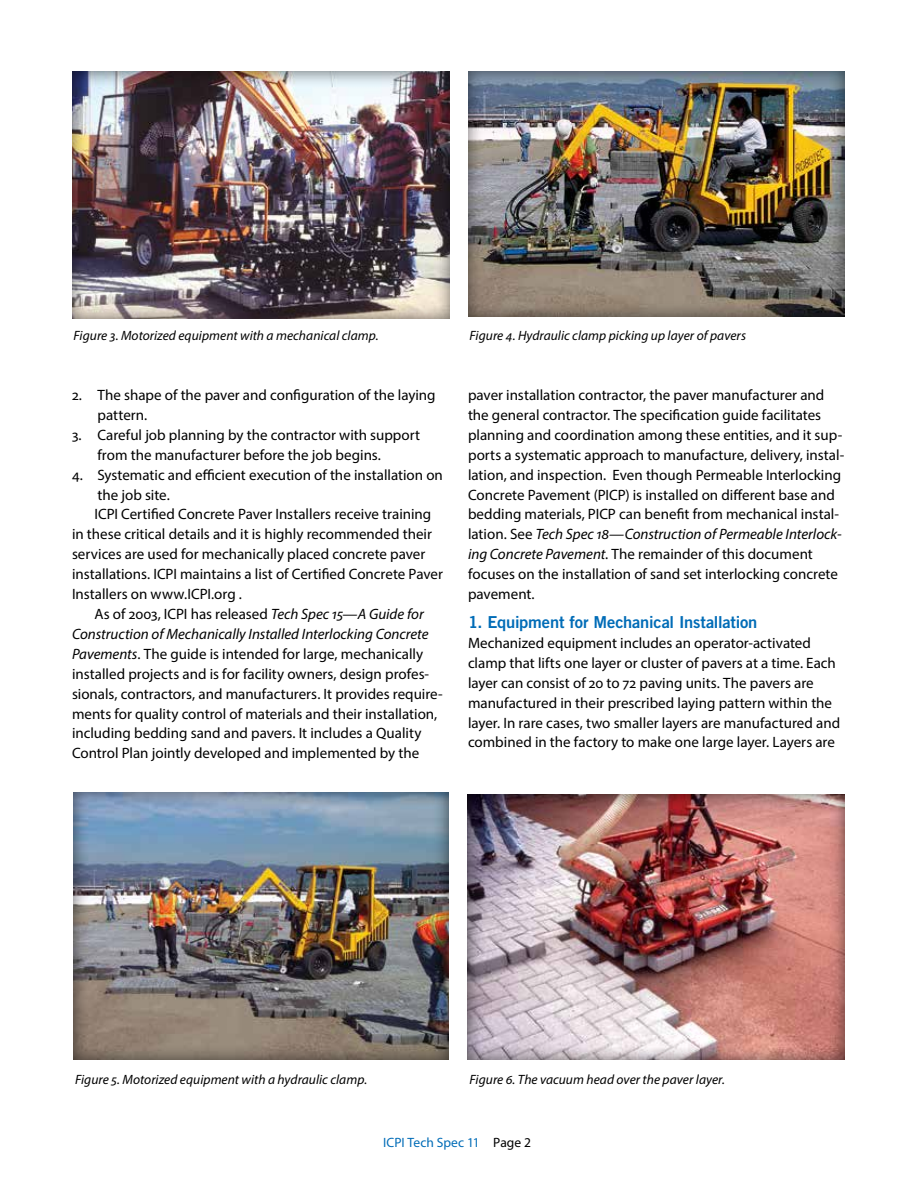
<style>
.page{position:relative;width:918px;height:1188px;background:#fff}
.page>*{position:absolute;margin:0;border:0;box-sizing:border-box;transform-origin:0 0}
.t1{font:16.5px "Trade Gothic Bold Two";letter-spacing:-.015em;color:#006cb7}
.t2{font:15px/20px "Myriad Pro";color:#000}
.t3{font:italic 15px "Myriad Pro";color:#000}
.t4{font:italic 13.5px "Myriad Pro";color:#000}
.t5{font:13.5px "Myriad Pro";color:#006cb7}
.s1{font-style:italic}
.s2{color:#000}
</style>
<div class="page">
<div style="left:71px;top:71px;width:381px;height:249px;background:#000;opacity:.6"></div>
<div style="left:73px;top:790px;width:378px;height:270px;background:#000;opacity:.6"></div>
<div style="left:466px;top:792px;width:381px;height:268px;background:#000;opacity:.6"></div>
<div style="left:466px;top:71px;width:378px;height:246px;background:#000;opacity:.6"></div>
<p class="t4" style="left:74px;top:328px;width:307px">Figure 3. Motorized equipment with a mechanical clamp.</p>
<p class="t4" style="left:469px;top:328px;width:278px">Figure 4. Hydraulic clamp picking up layer of pavers</p>
<p class="t2" style="left:98px;top:385px;width:340px;text-indent:-26px">2. The shape of the paver and configuration of the laying pattern.</p>
<p class="t2" style="left:98px;top:424px;width:324px;text-indent:-26px">3. Careful job planning by the contractor with support from the manufacturer before the job begins.</p>
<p class="t2" style="left:72px;top:464px;width:372px">4. Systematic and efficient execution of the installation on</p>
<p class="t2" style="left:98px;top:484px;width:74px">the job site.</p>
<p class="t2" style="left:94px;top:504px;width:338px">ICPI Certified Concrete Paver Installers receive training</p>
<p class="t2" style="left:72px;top:524px;width:361px">in these critical details and it is highly recommended their</p>
<p class="t2" style="left:72px;top:544px;width:355px">services are used for mechanically placed concrete paver</p>
<p class="t2" style="left:72px;top:564px;width:372px">installations. ICPI maintains a list of Certified Concrete Paver</p>
<p class="t2" style="left:72px;top:584px;width:172px">Installers on www.ICPI.org .</p>
<p class="t2" style="left:94px;top:604px;width:331px">As of 2003, ICPI has released <span class="s1">Tech Spec 15—A Guide for</span></p>
<p class="t3" style="left:72px;top:624px;width:358px">Construction of Mechanically Installed Interlocking Concrete</p>
<p class="t2" style="left:72px;top:643px;width:353px"><span class="s1">Pavements</span>. The guide is intended for large, mechanically</p>
<p class="t2" style="left:72px;top:663px;width:359px">installed projects and is for facility owners, design profes-</p>
<p class="t2" style="left:72px;top:683px;width:372px">sionals, contractors, and manufacturers. It provides require-</p>
<p class="t2" style="left:72px;top:703px;width:367px">ments for quality control of materials and their installation,</p>
<p class="t2" style="left:72px;top:723px;width:351px">including bedding sand and pavers. It includes a Quality</p>
<p class="t2" style="left:72px;top:743px;width:349px">Control Plan jointly developed and implemented by the</p>
<p class="t2" style="left:468px;top:385px;width:378px">paver installation contractor, the paver manufacturer and the general contractor. The specification guide facilitates planning and coordination among these entities, and it sup&shy;ports a systematic approach to manufacture, delivery, instal&shy;lation, and inspection. Even though Permeable Interlocking Concrete Pavement (PICP) is installed on different base and bedding materials, PICP can benefit from mechanical instal&shy;lation. See <span class="s1">Tech Spec 18—Construction of Permeable Interlock&shy;ing Concrete Pavement</span>. The remainder of this document focuses on the installation of sand set interlocking concrete pavement.</p>
<p class="t1" style="left:468px;top:612px;width:291px">1. Equipment for Mechanical Installation</p>
<p class="t2" style="left:468px;top:632px;width:374px">Mechanized equipment includes an operator-activated clamp that lifts one layer or cluster of pavers at a time. Each layer can consist of 20 to 72 paving units. The pavers are manufactured in their prescribed laying pattern within the layer. In rare cases, two smaller layers are manufactured and combined in the factory to make one large layer. Layers are</p>
<p class="t4" style="left:75px;top:1071px;width:294px">Figure 5. Motorized equipment with a hydraulic clamp.</p>
<p class="t4" style="left:470px;top:1072px;width:257px">Figure 6. The vacuum head over the paver layer.</p>
<p class="t5" style="left:383px;top:1134px;width:149px">ICPI Tech Spec 11 <span class="s2">Page 2</span></p>
</div>
